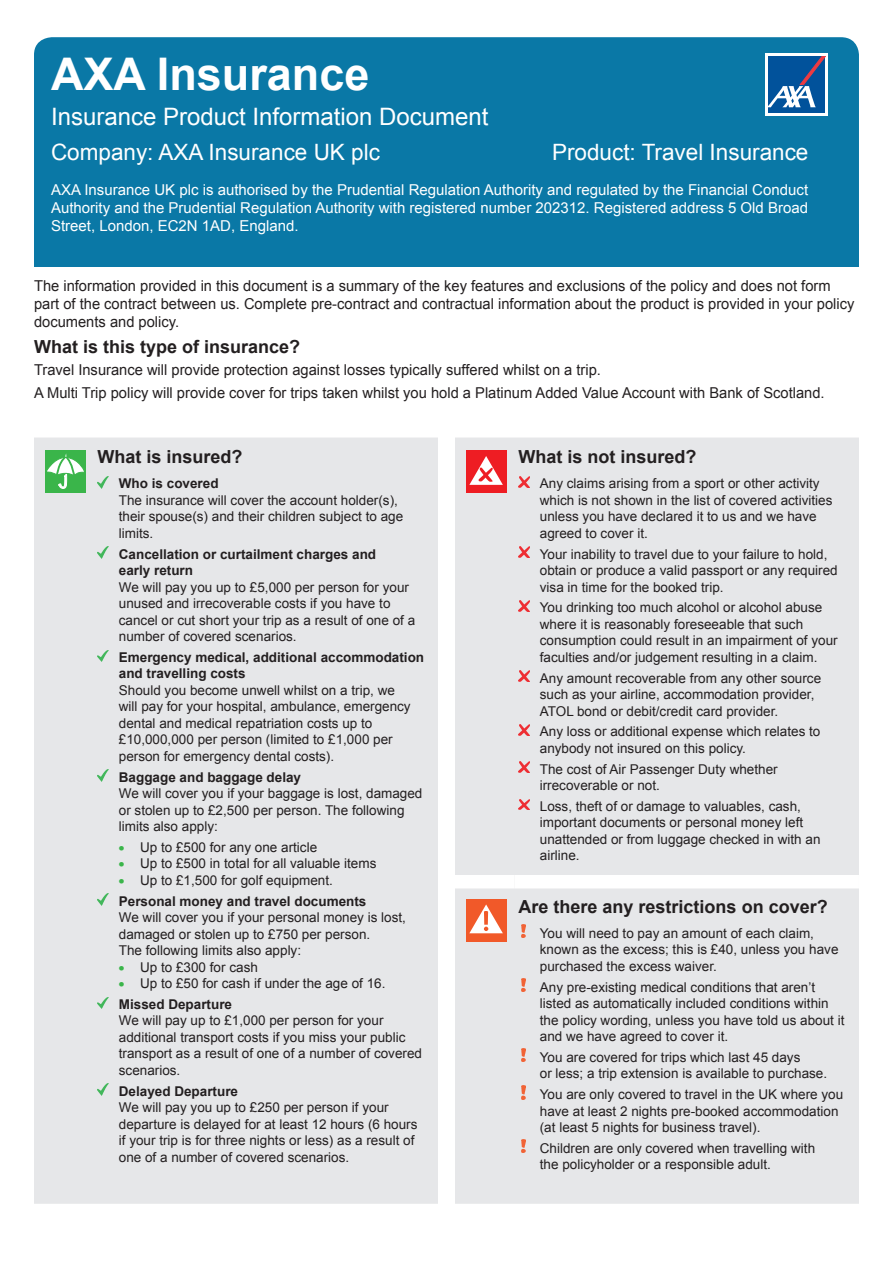
<style>
.page{position:relative;width:893px;height:1263px;background:#fff}
.page>*{position:absolute;margin:0;border:0;box-sizing:border-box;transform-origin:0 0}
.Form_title{font:700 45px "Arial";color:#fff}
.Form_sub_title{font:24px "Arial";color:#fff}
.Form_sub_title-2{font:22.5px "Arial";color:#fff}
.Cover_subhead{font:700 18px "Arial";color:#231f20}
.Form_intro{font:15px/18px "Arial";color:#231f20}
.Form_sub_title-3{font:15px/18px "Arial";color:#fff;text-align:justify}
.Covered_bullets{font:13.5px/16.5px "Arial";color:#231f20}
.Covered_bullets-2{font:700 13.5px/16.5px "Arial";color:#231f20}
.s1{font-family:"Agenda";font-weight:700;color:#3ab54a}
</style>
<div class="page">
<div style="left:34px;top:437px;width:825px;height:767px;background:#e6e7e9"></div>
<div style="left:438px;top:890px;width:17px;height:6px;background:#fff"></div>
<div style="left:455px;top:875px;width:59px;height:13px;background:#fff"></div>
<div style="left:514px;top:875px;width:345px;height:13px;background:#fff"></div>
<div style="left:45px;top:450px;width:41px;height:43px;background:#3ab54a"></div>
<svg style="left:47px;top:453px;width:37px;height:36px"></svg>
<svg style="left:98px;top:476px;width:10px;height:12px"></svg>
<svg style="left:98px;top:547px;width:10px;height:12px"></svg>
<svg style="left:98px;top:650px;width:10px;height:12px"></svg>
<svg style="left:98px;top:770px;width:10px;height:12px"></svg>
<svg style="left:98px;top:894px;width:10px;height:12px"></svg>
<svg style="left:98px;top:997px;width:10px;height:12px"></svg>
<svg style="left:98px;top:1084px;width:10px;height:12px"></svg>
<div style="left:466px;top:450px;width:41px;height:43px;background:#ee1d23"></div>
<svg style="left:469px;top:456px;width:34px;height:29px"></svg>
<svg style="left:519px;top:476px;width:10px;height:11px"></svg>
<svg style="left:519px;top:547px;width:10px;height:11px"></svg>
<svg style="left:519px;top:600px;width:10px;height:11px"></svg>
<svg style="left:519px;top:671px;width:10px;height:11px"></svg>
<svg style="left:519px;top:724px;width:10px;height:11px"></svg>
<svg style="left:519px;top:762px;width:10px;height:11px"></svg>
<svg style="left:519px;top:799px;width:10px;height:11px"></svg>
<div style="left:466px;top:899px;width:41px;height:42px;background:#f15929"></div>
<svg style="left:469px;top:904px;width:34px;height:29px"></svg>
<img style="left:521px;top:924px;width:4px;height:14px">
<img style="left:521px;top:978px;width:4px;height:14px">
<img style="left:521px;top:1048px;width:4px;height:14px">
<svg style="left:521px;top:1086px;width:4px;height:13px"></svg>
<img style="left:521px;top:1139px;width:4px;height:14px">
<div style="left:34px;top:37px;width:825px;height:230px;background:#0a78a6;border-radius:18px"></div>
<div style="left:765px;top:53px;width:63px;height:63px;background:#fff"></div>
<div style="left:768px;top:56px;width:57px;height:57px;background:#01529b"></div>
<svg style="left:768px;top:56px;width:57px;height:51px"></svg>
<p class="Form_title" style="left:51px;top:44px;width:320px">AXA Insurance</p>
<p class="Form_sub_title" style="left:51px;top:101px;width:439px">Insurance Product Information Document</p>
<p class="Form_sub_title-2" style="left:51px;top:138px;width:330px">Company: AXA Insurance UK plc</p>
<p class="Form_sub_title-2" style="left:552px;top:138px;width:258px">Product: Travel Insurance</p>
<p class="Form_sub_title-3" style="left:51px;top:181px;width:759px">AXA Insurance UK plc is authorised by the Prudential Regulation Authority and regulated by the Financial Conduct Authority and the Prudential Regulation Authority with registered number 202312. Registered address 5 Old Broad Street, London, EC2N 1AD, England.</p>
<p class="Form_intro" style="left:34px;top:276px;width:822px">The information provided in this document is a summary of the key features and exclusions of the policy and does not form part of the contract between us. Complete pre-contract and contractual information about the product is provided in your policy documents and policy.</p>
<p class="Cover_subhead" style="left:34px;top:335px;width:268px">What is this type of insurance?</p>
<p class="Form_intro" style="left:34px;top:361px;width:568px">Travel Insurance will provide protection against losses typically suffered whilst on a trip.</p>
<p class="Form_intro" style="left:34px;top:383px;width:792px">A Multi Trip policy will provide cover for trips taken whilst you hold a Platinum Added Value Account with Bank of Scotland.</p>
<p class="Cover_subhead" style="left:98px;top:445px;width:147px">What is insured?</p>
<p class="Covered_bullets-2" style="left:119px;top:476px;width:101px">Who is covered</p>
<p class="Covered_bullets" style="left:119px;top:492px;width:286px">The insurance will cover the account holder(s), their spouse(s) and their children subject to age limits.</p>
<p class="Covered_bullets-2" style="left:119px;top:546px;width:259px">Cancellation or curtailment charges and early return</p>
<p class="Covered_bullets" style="left:119px;top:579px;width:298px">We will pay you up to £5,000 per person for your unused and irrecoverable costs if you have to cancel or cut short your trip as a result of one of a number of covered scenarios.</p>
<p class="Covered_bullets-2" style="left:119px;top:649px;width:307px">Emergency medical, additional accommodation and travelling costs</p>
<p class="Covered_bullets" style="left:119px;top:682px;width:293px">Should you become unwell whilst on a trip, we will pay for your hospital, ambulance, emergency dental and medical repatriation costs up to £10,000,000 per person (limited to £1,000 per person for emergency dental costs).</p>
<p class="Covered_bullets-2" style="left:119px;top:769px;width:184px">Baggage and baggage delay</p>
<p class="Covered_bullets" style="left:119px;top:785px;width:305px">We will cover you if your baggage is lost, damaged or stolen up to £2,500 per person. The following limits also apply:</p>
<p class="Covered_bullets" style="left:119px;top:839px;width:200px"><span class="s1">•</span> Up to £500 for any one article</p>
<p class="Covered_bullets" style="left:119px;top:856px;width:259px"><span class="s1">•</span> Up to £500 in total for all valuable items</p>
<p class="Covered_bullets" style="left:119px;top:872px;width:216px"><span class="s1">•</span> Up to £1,500 for golf equipment.</p>
<p class="Covered_bullets-2" style="left:119px;top:893px;width:249px">Personal money and travel documents</p>
<p class="Covered_bullets" style="left:119px;top:909px;width:289px">We will cover you if your personal money is lost, damaged or stolen up to £750 per person.</p>
<p class="Covered_bullets" style="left:119px;top:942px;width:184px">The following limits also apply:</p>
<p class="Covered_bullets" style="left:119px;top:959px;width:141px"><span class="s1">•</span> Up to £300 for cash</p>
<p class="Covered_bullets" style="left:119px;top:975px;width:268px"><span class="s1">•</span> Up to £50 for cash if under the age of 16.</p>
<p class="Covered_bullets-2" style="left:119px;top:996px;width:115px">Missed Departure</p>
<p class="Covered_bullets" style="left:119px;top:1013px;width:305px">We will pay up to £1,000 per person for your additional transport costs if you miss your public transport as a result of one of a number of covered scenarios.</p>
<p class="Covered_bullets-2" style="left:119px;top:1083px;width:121px">Delayed Departure</p>
<p class="Covered_bullets" style="left:119px;top:1099px;width:300px">We will pay you up to £250 per person if your departure is delayed for at least 12 hours (6 hours if your trip is for three nights or less) as a result of one of a number of covered scenarios.</p>
<p class="Cover_subhead" style="left:519px;top:445px;width:180px">What is not insured?</p>
<p class="Covered_bullets" style="left:540px;top:475px;width:294px">Any claims arising from a sport or other activity which is not shown in the list of covered activities unless you have declared it to us and we have agreed to cover it.</p>
<p class="Covered_bullets" style="left:540px;top:546px;width:299px">Your inability to travel due to your failure to hold, obtain or produce a valid passport or any required visa in time for the booked trip.</p>
<p class="Covered_bullets" style="left:540px;top:600px;width:299px">You drinking too much alcohol or alcohol abuse where it is reasonably foreseeable that such consumption could result in an impairment of your faculties and/or judgement resulting in a claim.</p>
<p class="Covered_bullets" style="left:540px;top:670px;width:283px">Any amount recoverable from any other source such as your airline, accommodation provider,<br>ATOL bond or debit/credit card provider.</p>
<p class="Covered_bullets" style="left:540px;top:724px;width:282px">Any loss or additional expense which relates to anybody not insured on this policy.</p>
<p class="Covered_bullets" style="left:540px;top:761px;width:239px">The cost of Air Passenger Duty whether irrecoverable or not.</p>
<p class="Covered_bullets" style="left:540px;top:798px;width:282px">Loss, theft of or damage to valuables, cash, important documents or personal money left unattended or from luggage checked in with an airline.</p>
<p class="Cover_subhead" style="left:519px;top:894px;width:311px">Are there any restrictions on cover?</p>
<p class="Covered_bullets" style="left:540px;top:925px;width:300px">You will need to pay an amount of each claim, known as the excess; this is £40, unless you have purchased the excess waiver.</p>
<p class="Covered_bullets" style="left:540px;top:979px;width:306px">Any pre-existing medical conditions that aren’t listed as automatically included conditions within the policy wording, unless you have told us about it and we have agreed to cover it.</p>
<p class="Covered_bullets" style="left:540px;top:1049px;width:289px">You are covered for trips which last 45 days<br>or less; a trip extension is available to purchase.</p>
<p class="Covered_bullets" style="left:540px;top:1086px;width:305px">You are only covered to travel in the UK where you have at least 2 nights pre-booked accommodation (at least 5 nights for business travel).</p>
<p class="Covered_bullets" style="left:540px;top:1140px;width:277px">Children are only covered when travelling with the policyholder or a responsible adult.</p>
</div>
